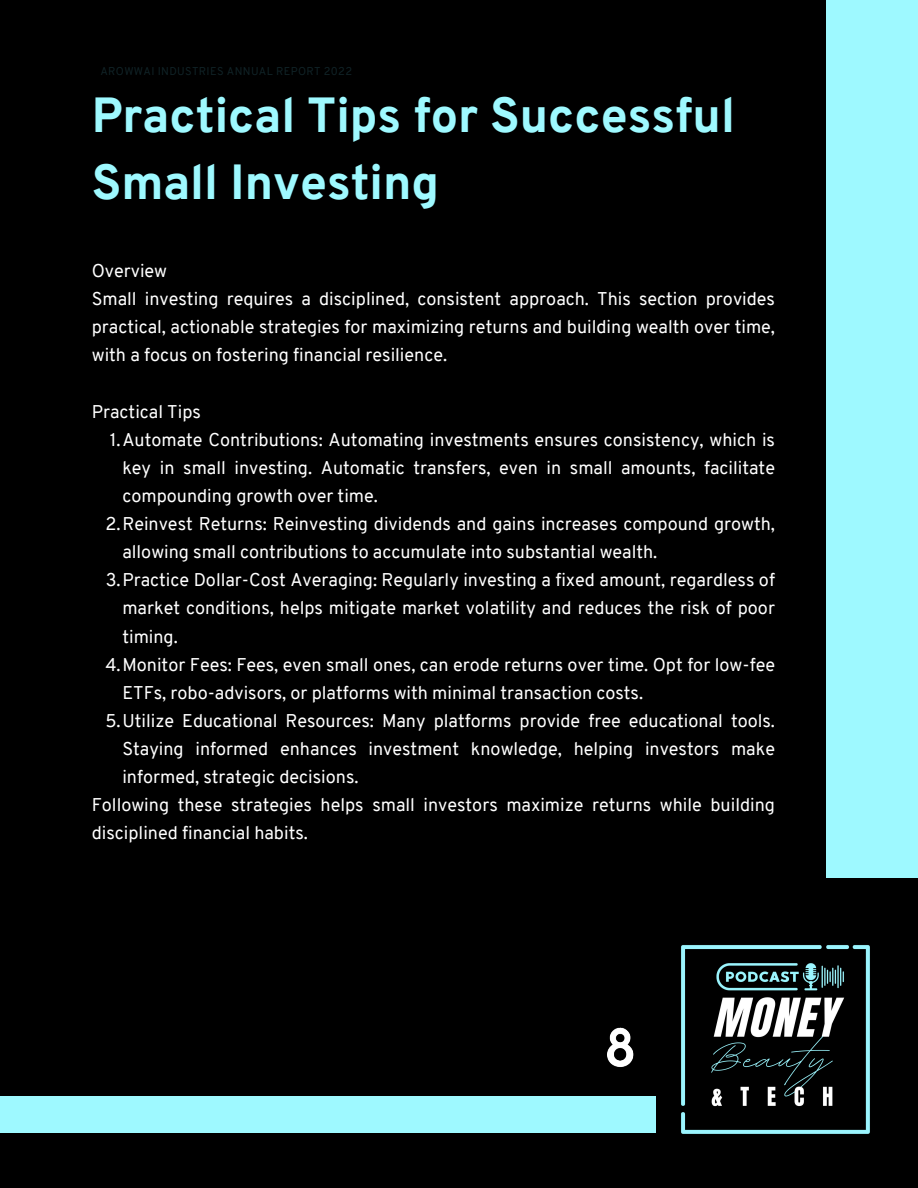
<style>
.page{position:relative;width:918px;height:1188px;background:#000}
.page>*{position:absolute;margin:0;border:0;box-sizing:border-box;transform-origin:0 0}
.t1{font:800 48px/66.9px "Overpass";color:#9ef9ff}
.t2{font:18px/28.2px "Overpass";color:#fff}
.t3{font:11.1px "Overpass";letter-spacing:.03em;color:#102226}
</style>
<div class="page">
<div style="left:0;top:1096px;width:655px;height:37px;background:#9ef9ff"></div>
<div style="left:826px;top:0;width:92px;height:878px;background:#9ef9ff"></div>
<img style="left:681px;top:945px;width:189px;height:189px">
<img style="left:607px;top:1027px;width:27px;height:40px">
<h2 class="t3" style="left:100px;top:67px;width:253px">AROWWAI INDUSTRIES ANNUAL REPORT 2022</h2>
<p class="t1" style="left:92px;top:87px;width:645px">Practical Tips for Successful<br>Small Investing</p>
<h1 class="t2" style="left:92px;top:258px;width:685px">Overview<br>Small investing requires a disciplined, consistent approach. This section provides practical, actionable strategies for maximizing returns and building wealth over time, with a focus on fostering financial resilience.</h1>
<h2 class="t2" style="left:92px;top:399px;width:111px">Practical Tips</h2>
<h2 class="t2" style="left:122px;top:427px;width:654px;text-align:justify;text-indent:-13px">1.Automate Contributions: Automating investments ensures consistency, which is key in small investing. Automatic transfers, even in small amounts, facilitate compounding growth over time.</h2>
<p class="t2" style="left:122px;top:512px;width:654px;text-indent:-17px">2.Reinvest Returns: Reinvesting dividends and gains increases compound growth, allowing small contributions to accumulate into substantial wealth.</p>
<p class="t2" style="left:122px;top:568px;width:654px;text-align:justify;text-indent:-17px">3.Practice Dollar-Cost Averaging: Regularly investing a fixed amount, regardless of market conditions, helps mitigate market volatility and reduces the risk of poor timing.</p>
<p class="t2" style="left:122px;top:652px;width:654px;text-indent:-17px">4.Monitor Fees: Fees, even small ones, can erode returns over time. Opt for low-fee<br>ETFs, robo-advisors, or platforms with minimal transaction costs.</p>
<p class="t2" style="left:122px;top:708px;width:654px;text-align:justify;text-indent:-17px">5.Utilize Educational Resources: Many platforms provide free educational tools.<br>Staying informed enhances investment knowledge, helping investors make informed, strategic decisions.</p>
<p class="t2" style="left:92px;top:793px;width:685px">Following these strategies helps small investors maximize returns while building disciplined financial habits.</p>
</div>
